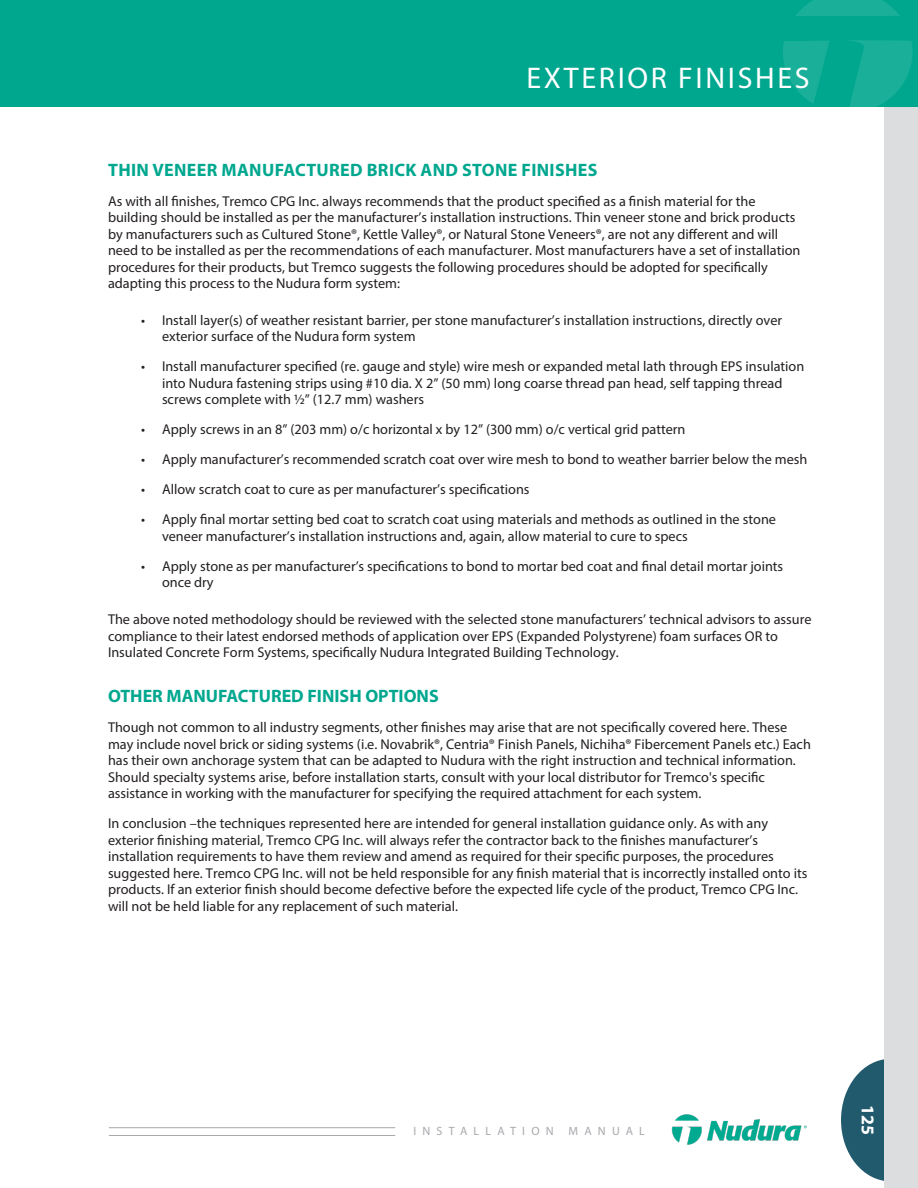
<style>
.page{position:relative;width:918px;height:1188px;background:#fff}
.page>*{position:absolute;margin:0;border:0;box-sizing:border-box;transform-origin:0 0}
.t1{font:30px "Myriad Pro";letter-spacing:.09em;color:#fff}
.t2{font:700 18px "Myriad Pro";letter-spacing:.02em;color:#00a78f}
.t3{font:700 18px "Myriad Pro";color:#00a78f}
.t4{font:700 18px "Myriad Pro";color:#fff}
.t5{font:14.25px/16.5px "Myriad Pro";color:#231f20}
.t6{font:12px "Myriad Pro";letter-spacing:.52em;color:#a8a9ad}
</style>
<div class="page">
<svg style="left:841px;top:1059px;width:43px;height:122px"></svg>
<div style="left:884px;top:0;width:34px;height:1188px;background:#dcdddf"></div>
<div style="left:0;top:0;width:918px;height:107px;background:#00a78f"></div>
<hr style="left:109px;top:1127px;width:286px;height:1px;background:#a8a9ad">
<hr style="left:109px;top:1135px;width:286px;height:1px;background:#a8a9ad">
<img style="left:671px;top:1114px;width:136px;height:31px">
<svg style="left:783px;top:41px;width:46px;height:62px"></svg>
<svg style="left:848px;top:40px;width:65px;height:67px"></svg>
<svg style="left:796px;top:0;width:104px;height:16px;background:#15ad97"></svg>
<p class="t1" style="left:526px;top:60px;width:285px">EXTERIOR FINISHES</p>
<p class="t2" style="left:108px;top:158px;width:491px">THIN VENEER MANUFACTURED BRICK AND STONE FINISHES</p>
<p class="t5" style="left:108px;top:192px;width:694px">As with all finishes, Tremco CPG Inc. always recommends that the product specified as a finish material for the building should be installed as per the manufacturer’s installation instructions. Thin veneer stone and brick products by manufacturers such as Cultured Stone®, Kettle Valley®, or Natural Stone Veneers®, are not any different and will need to be installed as per the recommendations of each manufacturer. Most manufacturers have a set of installation procedures for their products, but Tremco suggests the following procedures should be adopted for specifically adapting this process to the Nudura form system:</p>
<p class="t5" style="left:162px;top:311px;width:622px;text-indent:-21px">• Install layer(s) of weather resistant barrier, per stone manufacturer’s installation instructions, directly over exterior surface of the Nudura form system</p>
<p class="t5" style="left:162px;top:358px;width:644px;text-indent:-21px">• Install manufacturer specified (re. gauge and style) wire mesh or expanded metal lath through EPS insulation into Nudura fastening strips using #10 dia. X 2” (50 mm) long coarse thread pan head, self tapping thread screws complete with ½” (12.7 mm) washers</p>
<p class="t5" style="left:141px;top:421px;width:546px">• Apply screws in an 8” (203 mm) o/c horizontal x by 12” (300 mm) o/c vertical grid pattern</p>
<p class="t5" style="left:141px;top:451px;width:668px">• Apply manufacturer’s recommended scratch coat over wire mesh to bond to weather barrier below the mesh</p>
<p class="t5" style="left:141px;top:481px;width:390px">• Allow scratch coat to cure as per manufacturer’s specifications</p>
<p class="t5" style="left:162px;top:511px;width:616px;text-indent:-21px">• Apply final mortar setting bed coat to scratch coat using materials and methods as outlined in the stone veneer manufacturer’s installation instructions and, again, allow material to cure to specs</p>
<p class="t5" style="left:162px;top:557px;width:623px;text-indent:-21px">• Apply stone as per manufacturer’s specifications to bond to mortar bed coat and final detail mortar joints once dry</p>
<p class="t5" style="left:108px;top:611px;width:705px">The above noted methodology should be reviewed with the selected stone manufacturers’ technical advisors to assure compliance to their latest endorsed methods of application over EPS (Expanded Polystyrene) foam surfaces OR to<br>Insulated Concrete Form Systems, specifically Nudura Integrated Building Technology.</p>
<p class="t3" style="left:108px;top:684px;width:332px">OTHER MANUFACTURED FINISH OPTIONS</p>
<p class="t5" style="left:108px;top:719px;width:704px">Though not common to all industry segments, other finishes may arise that are not specifically covered here. These may include novel brick or siding systems (i.e. Novabrik®, Centria® Finish Panels, Nichiha® Fibercement Panels etc.) Each has their own anchorage system that can be adapted to Nudura with the right instruction and technical information.<br>Should specialty systems arise, before installation starts, consult with your local distributor for Tremco's specific assistance in working with the manufacturer for specifying the required attachment for each system.</p>
<p class="t5" style="left:108px;top:815px;width:701px">In conclusion –the techniques represented here are intended for general installation guidance only. As with any exterior finishing material, Tremco CPG Inc. will always refer the contractor back to the finishes manufacturer’s installation requirements to have them review and amend as required for their specific purposes, the procedures suggested here. Tremco CPG Inc. will not be held responsible for any finish material that is incorrectly installed onto its products. If an exterior finish should become defective before the expected life cycle of the product, Tremco CPG Inc. will not be held liable for any replacement of such material.</p>
<p class="t6" style="left:413px;top:1124px;width:233px">INSTALLATION MANUAL</p>
<p class="t4" style="left:880px;top:1105px;width:31px;rotate:90deg">125</p>
</div>
